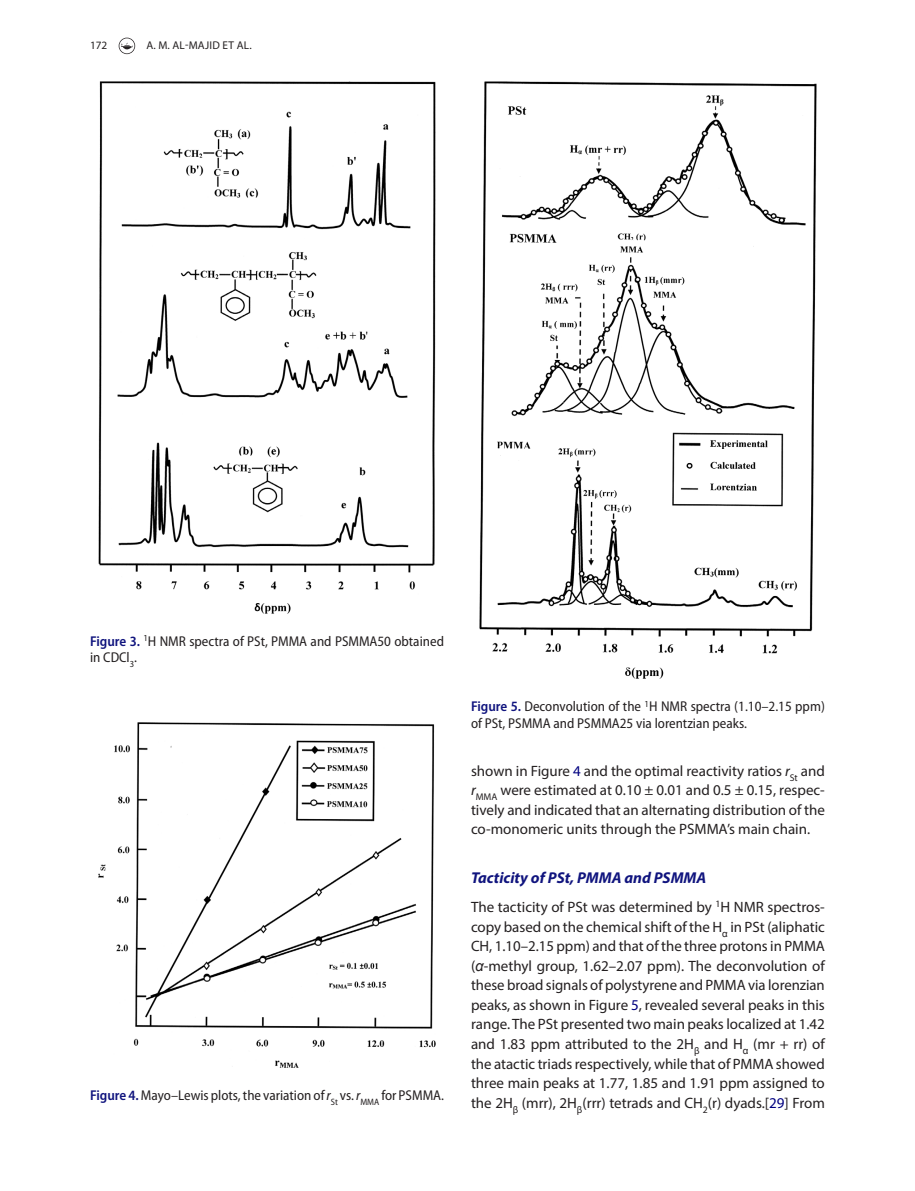
<style>
.page{position:relative;width:915px;height:1191px;background:#fff}
.page>*{position:absolute;margin:0;border:0;box-sizing:border-box;transform-origin:0 0}
.t1{font:italic 700 15.75px "Myriad Pro";color:#10147e}
.t2{font:15px/19.5px "Myriad Pro";color:#231f20;text-align:justify}
.t3{font:semi-condensed 14.25px/16.5px "Myriad Pro";color:#231f20}
.t4{font:11.25px "Myriad Pro";letter-spacing:.02em;color:#231f20}
.s1{font-weight:600;color:#10147e}
.s2{font-style:italic}
.s3{color:#000080}
.s4{font-family:"Arial Unicode MS Italic"}
</style>
<div class="page">
<svg style="left:119px;top:38px;width:16px;height:16px"></svg>
<img style="left:98px;top:81px;width:338px;height:533px">
<img style="left:98px;top:722px;width:338px;height:346px">
<img style="left:479px;top:81px;width:338px;height:598px">
<p class="t4" style="left:90px;top:39px;width:19px">172</p>
<p class="t4" style="left:146px;top:39px;width:107px">A. M. Al-Majid et al.</p>
<p class="t3" style="left:90px;top:633px;width:355px"><span class="s1">Figure 3.</span> <sup>1</sup>H NMR spectra of PSt, PMMA and PSMMA50 obtained in CDCl<sub>3</sub>.</p>
<p class="t3" style="left:90px;top:1087px;width:355px"><span class="s1">Figure 4.</span> Mayo–Lewis plots, the variation of <span class="s2">r</span><sub>St</sub> vs. <span class="s2">r</span><sub>MMA</sub> for PSMMA.</p>
<p class="t3" style="left:471px;top:698px;width:355px"><span class="s1">Figure 5.</span> Deconvolution of the <sup>1</sup>H NMR spectra (1.10–2.15 ppm) of PSt, PSMMA and PSMMA25 via lorentzian peaks.</p>
<p class="t2" style="left:471px;top:761px;width:355px">shown in Figure <span class="s3">4</span> and the optimal reactivity ratios <span class="s2">r</span><sub>St</sub> and <span class="s2">r</span><sub>MMA</sub> were estimated at 0.10 ± 0.01 and 0.5 ± 0.15, respec&shy;tively and indicated that an alternating distribution of the co-monomeric units through the PSMMA’s main chain.</p>
<p class="t1" style="left:471px;top:867px;width:237px">Tacticity of PSt, PMMA and PSMMA</p>
<p class="t2" style="left:471px;top:897px;width:355px">The tacticity of PSt was determined by <sup>1</sup>H NMR spectros&shy;copy based on the chemical shift of the H<sub>α</sub> in PSt (aliphatic CH, 1.10–2.15 ppm) and that of the three protons in PMMA (<span class="s4">α</span>-methyl group, 1.62–2.07 ppm). The deconvolution of these broad signals of polystyrene and PMMA via lorenzian peaks, as shown in Figure <span class="s3">5</span>, revealed several peaks in this range. The PSt presented two main peaks localized at 1.42 and 1.83 ppm attributed to the 2H<sub>β</sub> and H<sub>α</sub> (mr + rr) of the atactic triads respectively, while that of PMMA showed three main peaks at 1.77, 1.85 and 1.91 ppm assigned to the 2H<sub>β</sub> (mrr), 2H<sub>β</sub>(rrr) tetrads and CH<sub>2</sub>(r) dyads.[<span class="s3">29</span>] From</p>
</div>
